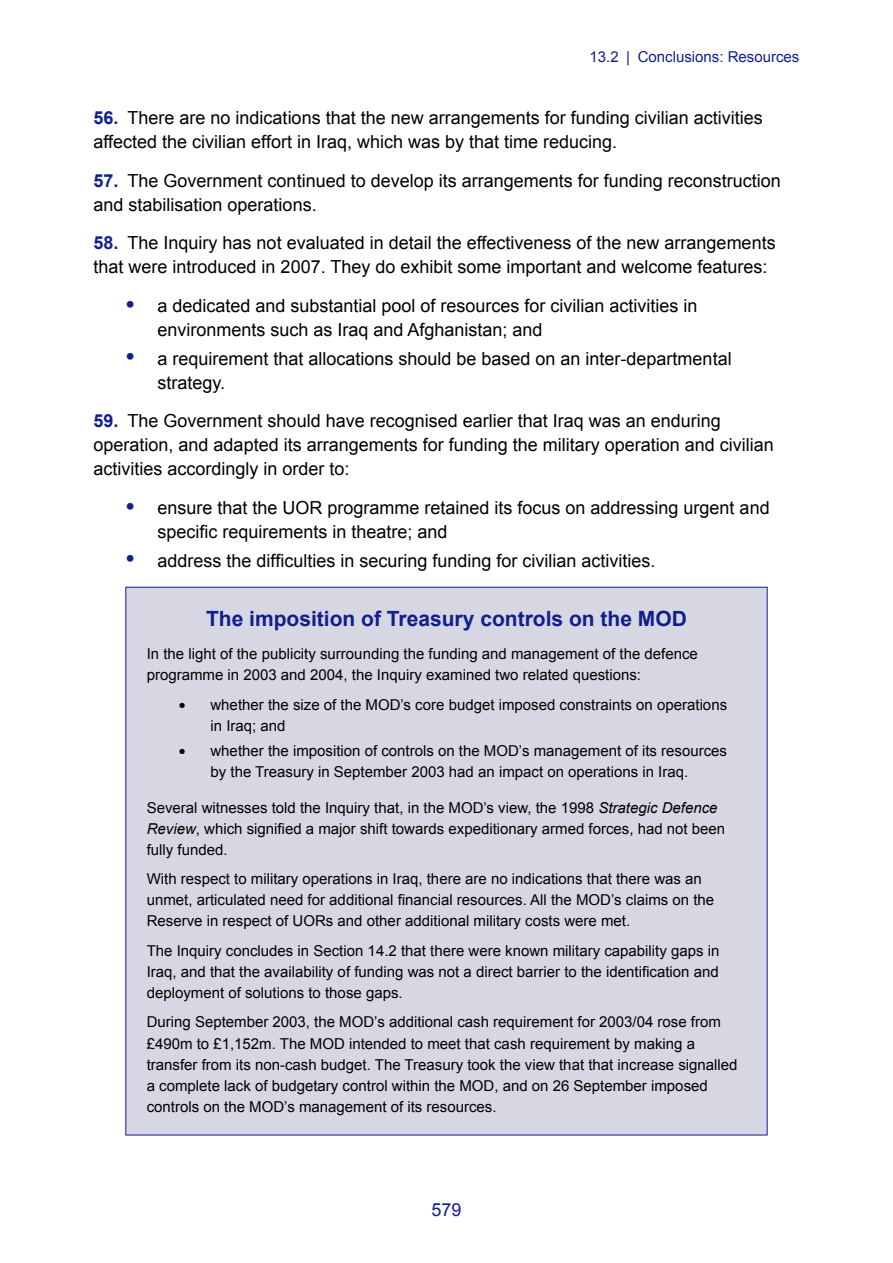
<style>
.page{position:relative;width:893px;height:1263px;background:#fff}
.page>*{position:absolute;margin:0;border:0;box-sizing:border-box;transform-origin:0 0}
.Box_Heading{font:700 21px "Arial";color:#101e8e}
.t1{font:18px/24px "Arial";color:#000}
.t2{font:18px "Arial";color:#101e8e}
.Box_Text{font:15px/21px "Arial";color:#000}
.t3{font:15px "Arial";color:#101e8e}
.s1{font-weight:700;color:#101e8e}
.s2{font-size:27px;color:#101e8e}
.s3{font-size:21px}
.s4{font-style:italic}
</style>
<div class="page">
<div style="left:125px;top:587px;width:642px;height:548px;background:#d7d7e3"></div>
<p class="t3" style="left:590px;top:47px;width:211px">13.2 | Conclusions: Resources</p>
<p class="t1" style="left:94px;top:106px;width:671px"><span class="s1">56.</span> There are no indications that the new arrangements for funding civilian activities affected the civilian effort in Iraq, which was by that time reducing.</p>
<p class="t1" style="left:94px;top:168px;width:689px"><span class="s1">57.</span> The Government continued to develop its arrangements for funding reconstruction and stabilisation operations.</p>
<p class="t1" style="left:94px;top:231px;width:684px"><span class="s1">58.</span> The Inquiry has not evaluated in detail the effectiveness of the new arrangements that were introduced in 2007. They do exhibit some important and welcome features:</p>
<p class="t1" style="left:157px;top:294px;width:542px;text-indent:-32px"><span class="s2">•</span> a dedicated and substantial pool of resources for civilian activities in environments such as Iraq and Afghanistan; and</p>
<p class="t1" style="left:157px;top:346px;width:576px;text-indent:-32px"><span class="s2">•</span> a requirement that allocations should be based on an inter‑departmental strategy.</p>
<p class="t1" style="left:94px;top:409px;width:682px"><span class="s1">59.</span> The Government should have recognised earlier that Iraq was an enduring operation, and adapted its arrangements for funding the military operation and civilian activities accordingly in order to:</p>
<p class="t1" style="left:157px;top:496px;width:614px;text-indent:-32px"><span class="s2">•</span> ensure that the UOR programme retained its focus on addressing urgent and specific requirements in theatre; and</p>
<p class="t1" style="left:125px;top:548px;width:532px"><span class="s2">•</span> address the difficulties in securing funding for civilian activities.</p>
<p class="Box_Heading" style="left:206px;top:606px;width:482px">The imposition of Treasury controls on the MOD</p>
<p class="Box_Text" style="left:147px;top:644px;width:553px">In the light of the publicity surrounding the funding and management of the defence programme in 2003 and 2004, the Inquiry examined two related questions:</p>
<p class="Box_Text" style="left:210px;top:694px;width:518px;text-indent:-32px"><span class="s3">•</span> whether the size of the MOD’s core budget imposed constraints on operations in Iraq; and</p>
<p class="Box_Text" style="left:179px;top:740px;width:550px;text-align:center"><span class="s3">•</span> whether the imposition of controls on the MOD’s management of its resources by the Treasury in September 2003 had an impact on operations in Iraq.</p>
<p class="Box_Text" style="left:147px;top:797px;width:580px">Several witnesses told the Inquiry that, in the MOD’s view, the 1998 <span class="s4">Strategic Defence<br>Review</span>, which signified a major shift towards expeditionary armed forces, had not been fully funded.</p>
<p class="Box_Text" style="left:147px;top:869px;width:569px">With respect to military operations in Iraq, there are no indications that there was an unmet, articulated need for additional financial resources. All the MOD’s claims on the<br>Reserve in respect of UORs and other additional military costs were met.</p>
<p class="Box_Text" style="left:147px;top:940px;width:574px;text-align:justify">The Inquiry concludes in Section 14.2 that there were known military capability gaps in Iraq, and that the availability of funding was not a direct barrier to the identification and deployment of solutions to those gaps.</p>
<p class="Box_Text" style="left:147px;top:1012px;width:592px">During September 2003, the MOD’s additional cash requirement for 2003/04 rose from £490m to £1,152m. The MOD intended to meet that cash requirement by making a transfer from its non‑cash budget. The Treasury took the view that that increase signalled a complete lack of budgetary control within the MOD, and on 26 September imposed controls on the MOD’s management of its resources.</p>
<p class="t2" style="left:431px;top:1197px;width:32px">579</p>
</div>
